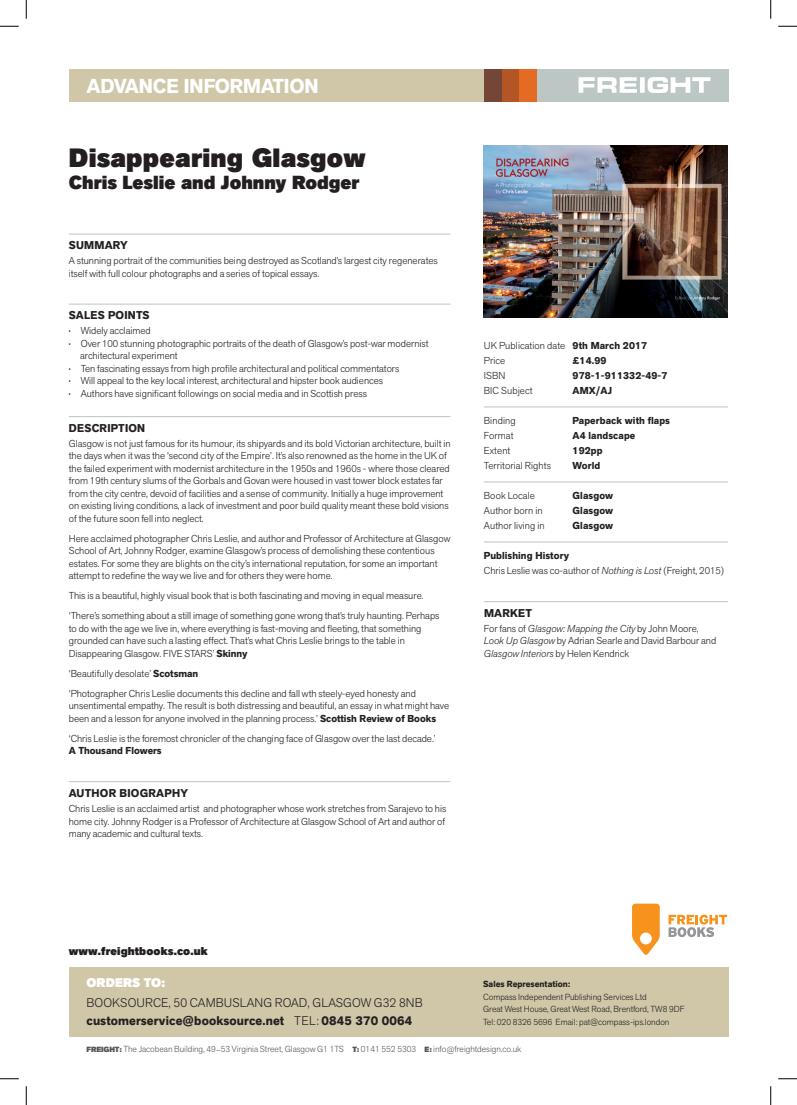
<style>
.page{position:relative;width:797px;height:1105px;background:#fff}
.page>*{position:absolute;margin:0;border:0;box-sizing:border-box;transform-origin:0 0}
.Author{font:900 26.25px "Akzid Grtsk Next";letter-spacing:.01em;color:#231f20}
.t1{font:700 20px "Akzid Grtsk Next";letter-spacing:-.01em;color:#fff}
.Author-2{font:900 18.75px "Akzid Grtsk Next";color:#231f20}
.Body_Copy{font:700 12.5px "Akzid Grtsk Next";letter-spacing:.01em;color:#231f20}
.Body_Copy-2{font:300 12.5px "Akzid Grtsk Next";letter-spacing:.01em;color:#231f20}
.Body_Copy-3{font:900 12.5px "Akzid Grtsk Next";color:#fff}
.SubHeader{font:700 11.25px "Akzid Grtsk Next";letter-spacing:.02em;color:#231f20}
.SubHeader-2{font:900 11.25px "Akzid Grtsk Next";letter-spacing:.01em;color:#231f20}
.Body_Copy-4{font:300 10px/12.5px "Akzid Grtsk Next";color:#231f20}
.Details{font:300 10px/12.5px "Akzid Grtsk Next";letter-spacing:.01em;color:#231f20}
.Details-2{font:700 10px "Akzid Grtsk Next";letter-spacing:.01em;color:#231f20}
.Body_Copy-5{font:300 8.75px/12.5px "Akzid Grtsk Next";color:#231f20}
.Body_Copy-6{font:300 8.75px "Akzid Grtsk Next";color:#57585a}
.Body_Copy-7{font:700 8.75px "Akzid Grtsk Next";color:#231f20}
.s1{font-weight:700}
.s2{font-style:italic}
.s3{font-weight:300}
.s4{font-weight:900;font-size:7.5px}
</style>
<div class="page">
<div style="left:69px;top:69px;width:659px;height:32px;background:#cfc7a8"></div>
<div style="left:484px;top:69px;width:244px;height:32px;background:#bcc6c4"></div>
<div style="left:484px;top:69px;width:17px;height:32px;background:#744638"></div>
<div style="left:501px;top:69px;width:18px;height:32px;background:#b45526"></div>
<div style="left:519px;top:69px;width:18px;height:32px;background:#e46b24"></div>
<svg style="left:578px;top:77px;width:132px;height:16px"></svg>
<div style="left:69px;top:967px;width:659px;height:69px;background:#cfc7a8"></div>
<hr style="left:484px;top:407px;width:244px;height:1px;background:#bcc6c4">
<hr style="left:484px;top:482px;width:244px;height:1px;background:#bcc6c4">
<hr style="left:484px;top:542px;width:244px;height:1px;background:#bcc6c4">
<hr style="left:484px;top:601px;width:244px;height:1px;background:#bcc6c4">
<hr style="left:69px;top:234px;width:381px;height:1px;background:#bcc6c4">
<hr style="left:69px;top:304px;width:381px;height:1px;background:#bcc6c4">
<hr style="left:69px;top:416px;width:381px;height:1px;background:#bcc6c4">
<hr style="left:69px;top:781px;width:381px;height:1px;background:#bcc6c4">
<img style="left:484px;top:145px;width:243px;height:173px">
<svg style="left:632px;top:904px;width:27px;height:51px"></svg>
<svg style="left:668px;top:915px;width:59px;height:22px"></svg>
<svg style="left:0;top:25px;width:19px;height:2px"></svg>
<svg style="left:778px;top:25px;width:19px;height:2px"></svg>
<svg style="left:0;top:1078px;width:19px;height:1px"></svg>
<svg style="left:778px;top:1078px;width:19px;height:1px"></svg>
<svg style="left:25px;top:0;width:2px;height:19px"></svg>
<svg style="left:25px;top:1086px;width:2px;height:19px"></svg>
<svg style="left:770px;top:0;width:1px;height:19px"></svg>
<svg style="left:770px;top:1086px;width:1px;height:19px"></svg>
<p class="t1" style="left:86px;top:73px;width:233px">ADVANCE INFORMATION</p>
<p class="Author" style="left:69px;top:141px;width:298px">Disappearing Glasgow</p>
<p class="Author-2" style="left:69px;top:171px;width:292px">Chris Leslie and Johnny Rodger</p>
<p class="SubHeader" style="left:69px;top:238px;width:60px">SUMMARY</p>
<p class="Body_Copy-4" style="left:69px;top:255px;width:370px">A stunning portrait of the communities being destroyed as Scotland’s largest city regenerates itself with full colour photographs and a series of topical essays.</p>
<p class="SubHeader" style="left:69px;top:308px;width:82px">SALES POINTS</p>
<p class="Body_Copy-4" style="left:69px;top:325px;width:83px">• Widely acclaimed</p>
<p class="Body_Copy-4" style="left:69px;top:337px;width:361px">• Over 100 stunning photographic portraits of the death of Glasgow’s post-war modernist</p>
<p class="Body_Copy-4" style="left:80px;top:350px;width:99px">architectural experiment</p>
<p class="Body_Copy-4" style="left:69px;top:362px;width:332px">• Ten fascinating essays from high profile architectural and political commentators</p>
<p class="Body_Copy-4" style="left:69px;top:375px;width:316px">• Will appeal to the key local interest, architectural and hipster book audiences</p>
<p class="Body_Copy-4" style="left:69px;top:387px;width:300px">• Authors have significant followings on social media and in Scottish press</p>
<p class="SubHeader" style="left:69px;top:421px;width:78px">DESCRIPTION</p>
<p class="Body_Copy-4" style="left:69px;top:437px;width:383px">Glasgow is not just famous for its humour, its shipyards and its bold Victorian architecture, built in the days when it was the ‘second city of the Empire’. It’s also renowned as the home in the UK of the failed experiment with modernist architecture in the 1950s and 1960s - where those cleared from 19th century slums of the Gorbals and Govan were housed in vast tower block estates far from the city centre, devoid of facilities and a sense of community. Initially a huge improvement on existing living conditions, a lack of investment and poor build quality meant these bold visions of the future soon fell into neglect.</p>
<p class="Body_Copy-4" style="left:69px;top:532px;width:383px">Here acclaimed photographer Chris Leslie, and author and Professor of Architecture at Glasgow School of Art, Johnny Rodger, examine Glasgow’s process of demolishing these contentious estates. For some they are blights on the city’s international reputation, for some an important attempt to redefine the way we live and for others they were home.</p>
<p class="Body_Copy-4" style="left:69px;top:590px;width:356px">This is a beautiful, highly visual book that is both fascinating and moving in equal measure.</p>
<p class="Body_Copy-4" style="left:69px;top:610px;width:372px">‘There’s something about a still image of something gone wrong that’s truly haunting. Perhaps to do with the age we live in, where everything is fast-moving and fleeting, that something grounded can have such a lasting effect. That’s what Chris Leslie brings to the table in Disappearing Glasgow. FIVE STARS’ <span class="s1">Skinny</span></p>
<p class="Body_Copy-4" style="left:69px;top:667px;width:131px">‘Beautifully desolate’ <span class="s1">Scotsman</span></p>
<p class="Body_Copy-4" style="left:69px;top:687px;width:382px">‘Photographer Chris Leslie documents this decline and fall wth steely-eyed honesty and unsentimental empathy. The result is both distressing and beautiful, an essay in what might have been and a lesson for anyone involved in the planning process.’ <span class="s1">Scottish Review of Books</span></p>
<p class="Body_Copy-4" style="left:69px;top:732px;width:368px">‘Chris Leslie is the foremost chronicler of the changing face of Glasgow over the last decade.’<br><span class="s1">A Thousand Flowers</span></p>
<p class="SubHeader" style="left:69px;top:786px;width:121px">AUTHOR BIOGRAPHY</p>
<p class="Body_Copy-4" style="left:69px;top:802px;width:379px;text-align:justify">Chris Leslie is an acclaimed artist and photographer whose work stretches from Sarajevo to his home city. Johnny Rodger is a Professor of Architecture at Glasgow School of Art and author of many academic and cultural texts.</p>
<p class="Details" style="left:484px;top:340px;width:165px">UK Publication date <span class="s1">9th March 2017</span></p>
<p class="Details" style="left:484px;top:355px;width:23px">Price</p>
<p class="Details-2" style="left:572px;top:354px;width:35px">£14.99</p>
<p class="Details" style="left:484px;top:370px;width:23px">ISBN</p>
<p class="Details-2" style="left:572px;top:369px;width:96px">978-1-911332-49-7</p>
<p class="Details" style="left:484px;top:385px;width:50px">BIC Subject</p>
<p class="Details-2" style="left:572px;top:384px;width:41px">AMX/AJ</p>
<p class="Details" style="left:484px;top:415px;width:33px">Binding</p>
<p class="Details-2" style="left:572px;top:414px;width:99px">Paperback with flaps</p>
<p class="Details" style="left:484px;top:430px;width:31px">Format</p>
<p class="Details-2" style="left:572px;top:429px;width:64px">A4 landscape</p>
<p class="Details" style="left:484px;top:445px;width:28px">Extent</p>
<p class="Details-2" style="left:572px;top:444px;width:31px">192pp</p>
<p class="Details" style="left:484px;top:460px;width:69px">Territorial Rights</p>
<p class="Details-2" style="left:572px;top:459px;width:29px">World</p>
<p class="Details" style="left:484px;top:490px;width:53px">Book Locale</p>
<p class="Details-2" style="left:572px;top:489px;width:42px">Glasgow</p>
<p class="Details" style="left:484px;top:505px;width:60px">Author born in</p>
<p class="Details-2" style="left:572px;top:504px;width:42px">Glasgow</p>
<p class="Details" style="left:484px;top:520px;width:62px">Author living in</p>
<p class="Details-2" style="left:572px;top:519px;width:42px">Glasgow</p>
<p class="Details-2" style="left:484px;top:549px;width:87px">Publishing History</p>
<p class="Body_Copy-4" style="left:484px;top:565px;width:242px">Chris Leslie was co-author of <span class="s2">Nothing is Lost</span> (Freight, 2015)</p>
<p class="SubHeader" style="left:484px;top:606px;width:49px">MARKET</p>
<p class="Details" style="left:484px;top:622px;width:234px">For fans of <span class="s2">Glasgow: Mapping the City</span> by John Moore,<br><span class="s2">Look Up Glasgow</span> by Adrian Searle and David Barbour and<br><span class="s2">Glasgow Interiors</span> by Helen Kendrick</p>
<p class="SubHeader-2" style="left:69px;top:943px;width:141px">www.freightbooks.co.uk</p>
<p class="Body_Copy-3" style="left:86px;top:974px;width:80px">ORDERS TO:</p>
<p class="Body_Copy-2" style="left:86px;top:994px;width:337px">BOOKSOURCE, 50 CAMBUSLANG ROAD, GLASGOW G32 8NB</p>
<p class="Body_Copy" style="left:86px;top:1012px;width:327px">customerservice@booksource.net <span class="s3">TEL:</span> 0845 370 0064</p>
<p class="Body_Copy-7" style="left:483px;top:978px;width:89px">Sales Representation:</p>
<p class="Body_Copy-5" style="left:483px;top:990px;width:203px">Compass Independent Publishing Services Ltd<br>Great West House, Great West Road, Brentford, TW8 9DF</p>
<p class="Body_Copy-5" style="left:483px;top:1015px;width:188px">Tel: 020 8326 5696 Email: pat@compass-ips.london</p>
<p class="Body_Copy-6" style="left:86px;top:1043px;width:436px"><span class="s4">FREIGHT:</span> The Jacobean Building, 49–53 Virginia Street, Glasgow G1 1TS <span class="s4">T:</span> 0141 552 5303 <span class="s4">E:</span> info@freightdesign.co.uk</p>
</div>
